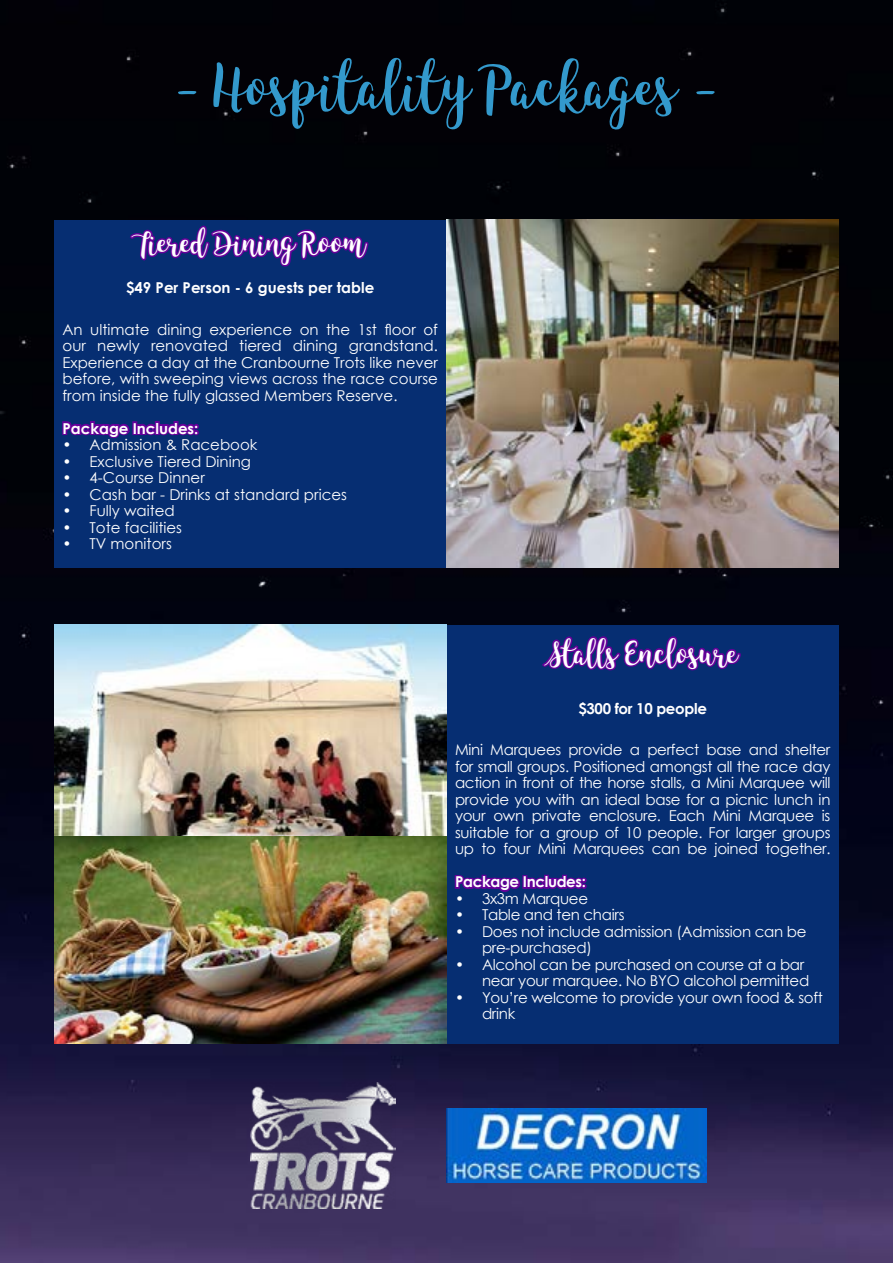
<style>
.page{position:relative;width:893px;height:1263px;background:#fff}
.page>*{position:absolute;margin:0;border:0;box-sizing:border-box;transform-origin:0 0}
.t1{font:51px "Spiffy Mc Gee Lite";color:#39c}
.t2{font:27px "Spiffy Mc Gee Lite";letter-spacing:-.02em;color:#fff}
.t3{font:15px/16.5px "Century Gothic";letter-spacing:-.02em;color:#fff}
.t4{font:15px "Century Gothic";color:#fff}
.t5{font:700 15px "Century Gothic";color:#fff}
.t6{font:700 15px "Century Gothic";letter-spacing:-.02em;color:#fff}
</style>
<div class="page">
<img style="left:0;top:0;width:893px;height:1263px">
<div style="left:446px;top:625px;width:393px;height:418px;background:#062e72"></div>
<svg style="left:540px;top:617px;width:202px;height:54px"></svg>
<svg style="left:454px;top:874px;width:133px;height:18px"></svg>
<img style="left:54px;top:625px;width:392px;height:211px">
<img style="left:54px;top:836px;width:392px;height:207px">
<div style="left:54px;top:220px;width:392px;height:347px;background:#062e72"></div>
<svg style="left:130px;top:196px;width:240px;height:71px"></svg>
<svg style="left:62px;top:421px;width:137px;height:18px"></svg>
<img style="left:446px;top:220px;width:393px;height:347px">
<img style="left:251px;top:1082px;width:144px;height:127px">
<img style="left:446px;top:1109px;width:261px;height:73px">
<h1 class="t1" style="left:175px;top:51px;width:544px">- Hospitality Packages -</h1>
<h2 class="t2" style="left:134px;top:223px;width:233px">Tiered Dining Room</h2>
<p class="t5" style="left:126px;top:276px;width:250px">$49 Per Person - 6 guests per table</p>
<p class="t3" style="left:63px;top:321px;width:377px;text-align:justify">An ultimate dining experience on the 1st floor of our newly renovated tiered dining grandstand.<br>Experience a day at the Cranbourne Trots like never before, with sweeping views across the race course from inside the fully glassed Members Reserve.</p>
<p class="t5" style="left:63px;top:417px;width:137px">Package Includes:</p>
<p class="t4" style="left:63px;top:434px;width:196px">• Admission &amp; Racebook</p>
<p class="t4" style="left:63px;top:451px;width:190px">• Exclusive Tiered Dining</p>
<p class="t4" style="left:63px;top:467px;width:144px">• 4-Course Dinner</p>
<p class="t4" style="left:63px;top:484px;width:286px">• Cash bar - Drinks at standard prices</p>
<p class="t4" style="left:63px;top:500px;width:114px">• Fully waited</p>
<p class="t4" style="left:63px;top:517px;width:121px">• Tote facilities</p>
<p class="t4" style="left:63px;top:533px;width:111px">• TV monitors</p>
<h2 class="t2" style="left:547px;top:634px;width:194px">Stalls Enclosure</h2>
<p class="t6" style="left:578px;top:697px;width:130px">$300 for 10 people</p>
<p class="t3" style="left:455px;top:741px;width:377px;text-align:justify">Mini Marquees provide a perfect base and shelter for small groups. Positioned amongst all the race day action in front of the horse stalls, a Mini Marquee will provide you with an ideal base for a picnic lunch in your own private enclosure. Each Mini Marquee is suitable for a group of 10 people. For larger groups up to four Mini Marquees can be joined together.</p>
<p class="t6" style="left:455px;top:870px;width:133px">Package Includes:</p>
<p class="t3" style="left:455px;top:890px;width:135px">• 3x3m Marquee</p>
<p class="t3" style="left:455px;top:906px;width:171px">• Table and ten chairs</p>
<p class="t3" style="left:482px;top:923px;width:326px;text-indent:-27px">• Does not include admission (Admission can be pre-purchased)</p>
<p class="t3" style="left:482px;top:956px;width:329px;text-indent:-27px">• Alcohol can be purchased on course at a bar near your marquee. No BYO alcohol permitted</p>
<p class="t3" style="left:482px;top:989px;width:342px;text-indent:-27px">• You’re welcome to provide your own food &amp; soft drink</p>
</div>
